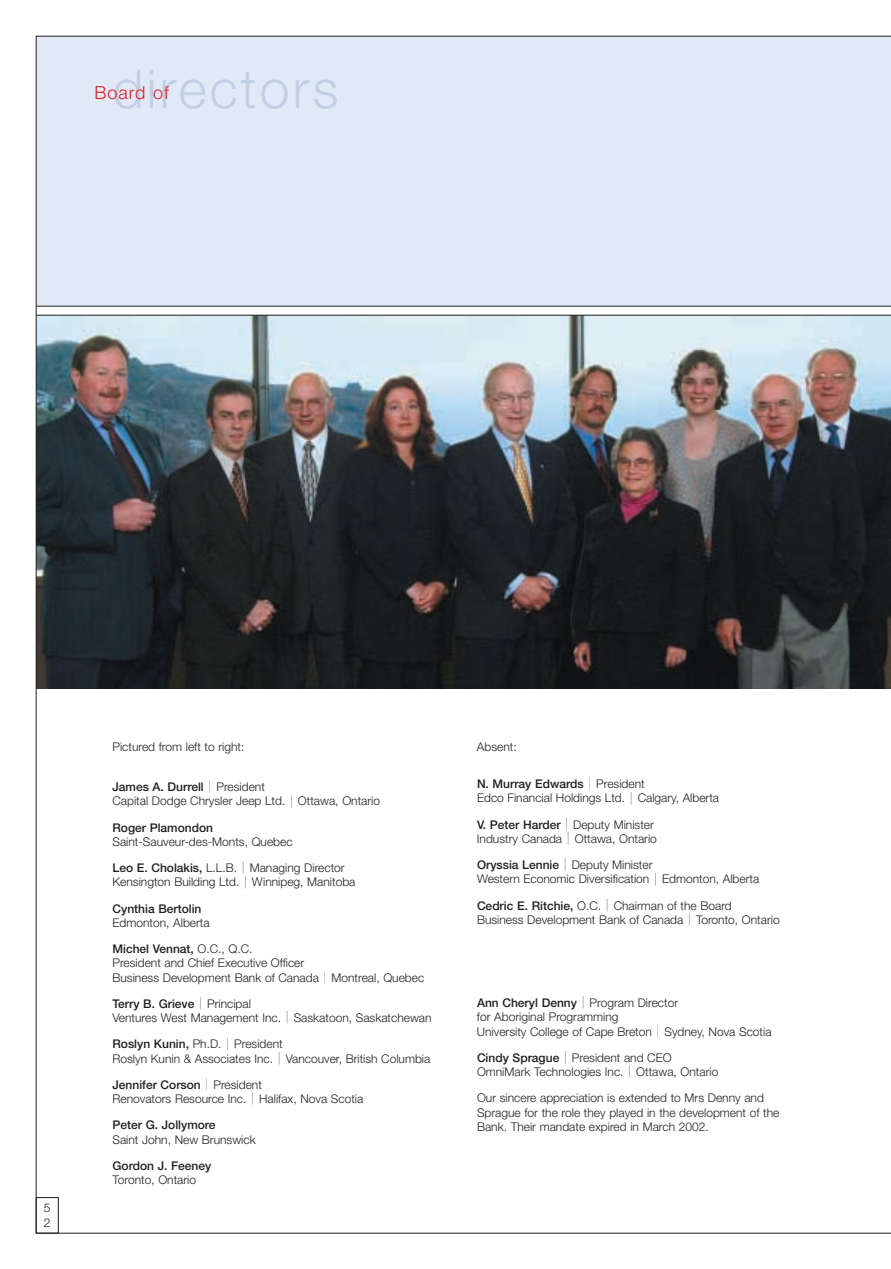
<style>
.page{position:relative;width:891px;height:1269px;background:#fff}
.page>*{position:absolute;margin:0;border:0;box-sizing:border-box;transform-origin:0 0}
.t1{font:300 54px "Helvetica Neue";letter-spacing:.055em;color:#c1d0e7}
.t2{font:300 18px "Helvetica Neue";letter-spacing:.055em;color:#e51a23}
.t3{font:300 12px/14.2px "Helvetica Neue";color:#231f20}
.t4{font:500 12px "Helvetica Neue";color:#231f20}
.s1{font-weight:500}
.s2{font-family:"Edwardian Script ITC";font-weight:400;font-size:15px}
</style>
<div class="page">
<div style="left:36px;top:1197px;width:22px;height:36px;border:1px solid #231f20"></div>
<img style="left:38px;top:316px;width:851px;height:373px">
<div style="left:36px;top:36px;width:855px;height:270px;background:#e1e9f6"></div>
<hr style="left:36px;top:315px;width:855px;height:1px;background:#231f20">
<hr style="left:36px;top:306px;width:855px;height:1px;background:#231f20">
<h1 class="t1" style="left:112px;top:70px;width:228px">directors</h1>
<h2 class="t2" style="left:94px;top:86px;width:76px">Board of</h2>
<p class="t3" style="left:44px;top:1201px;width:8px;line-height:15px">5<br>2</p>
<p class="t3" style="left:112px;top:741px;width:133px">Pictured from left to right:</p>
<p class="t3" style="left:477px;top:741px;width:41px">Absent:</p>
<p class="t3" style="left:112px;top:781px;width:269px"><span class="s1">James A. Durrell</span><span class="s2">ê</span> President<br>Capital Dodge Chrysler Jeep Ltd.<span class="s2">ê</span> Ottawa, Ontario</p>
<p class="t4" style="left:112px;top:823px;width:102px">Roger Plamondon</p>
<p class="t3" style="left:112px;top:830px;width:234px;line-height:26.2px">Saint-Sauveur-des-Monts, Quebec<br><span class="s1">Leo E. Cholakis,</span> L.L.B.<span class="s2">ê</span> Managing Director</p>
<p class="t3" style="left:112px;top:870px;width:244px;line-height:26.2px">Kensington Building Ltd.<span class="s2">ê</span> Winnipeg, Manitoba<br><span class="s1">Cynthia Bertolin</span></p>
<p class="t3" style="left:112px;top:911px;width:142px;line-height:26.2px">Edmonton, Alberta<br><span class="s1">Michel Vennat,</span> O.C., Q.C.</p>
<p class="t3" style="left:113px;top:957px;width:313px">President and Chief Executive Officer<br>Business Development Bank of Canada<span class="s2">ê</span> Montreal, Quebec</p>
<p class="t3" style="left:112px;top:998px;width:321px"><span class="s1">Terry B. Grieve</span><span class="s2">ê</span> Principal<br>Ventures West Management Inc.<span class="s2">ê</span> Saskatoon, Saskatchewan</p>
<p class="t3" style="left:112px;top:1038px;width:319px"><span class="s1">Roslyn Kunin,</span> Ph.D.<span class="s2">ê</span> President<br>Roslyn Kunin &amp; Associates Inc.<span class="s2">ê</span> Vancouver, British Columbia</p>
<p class="t3" style="left:112px;top:1079px;width:252px"><span class="s1">Jennifer Corson</span><span class="s2">ê</span> President<br>Renovators Resource Inc.<span class="s2">ê</span> Halifax, Nova Scotia</p>
<p class="t4" style="left:112px;top:1121px;width:105px">Peter G. Jollymore</p>
<p class="t3" style="left:112px;top:1133px;width:145px">Saint John, New Brunswick</p>
<p class="t4" style="left:112px;top:1161px;width:100px">Gordon J. Feeney</p>
<p class="t3" style="left:112px;top:1174px;width:85px">Toronto, Ontario</p>
<p class="t3" style="left:477px;top:778px;width:244px"><span class="s1">N. Murray Edwards</span><span class="s2">ê</span> President<br>Edco Financial Holdings Ltd.<span class="s2">ê</span> Calgary, Alberta</p>
<p class="t3" style="left:477px;top:818px;width:181px"><span class="s1">V. Peter Harder</span><span class="s2">ê</span> Deputy Minister<br>Industry Canada<span class="s2">ê</span> Ottawa, Ontario</p>
<p class="t3" style="left:477px;top:859px;width:284px"><span class="s1">Oryssia Lennie</span><span class="s2">ê</span> Deputy Minister<br>Western Economic Diversification<span class="s2">ê</span> Edmonton, Alberta</p>
<p class="t3" style="left:477px;top:899px;width:304px"><span class="s1">Cedric E. Ritchie,</span> O.C.<span class="s2">ê</span> Chairman of the Board<br>Business Development Bank of Canada<span class="s2">ê</span> Toronto, Ontario</p>
<p class="t3" style="left:477px;top:997px;width:296px"><span class="s1">Ann Cheryl Denny</span><span class="s2">ê</span> Program Director<br>for Aboriginal Programming<br>University College of Cape Breton<span class="s2">ê</span> Sydney, Nova Scotia</p>
<p class="t3" style="left:477px;top:1052px;width:243px"><span class="s1">Cindy Sprague</span><span class="s2">ê</span> President and CEO<br>OmniMark Technologies Inc.<span class="s2">ê</span> Ottawa, Ontario</p>
<p class="t3" style="left:477px;top:1092px;width:304px">Our sincere appreciation is extended to Mrs Denny and<br>Sprague for the role they played in the development of the<br>Bank. Their mandate expired in March 2002.</p>
</div>
